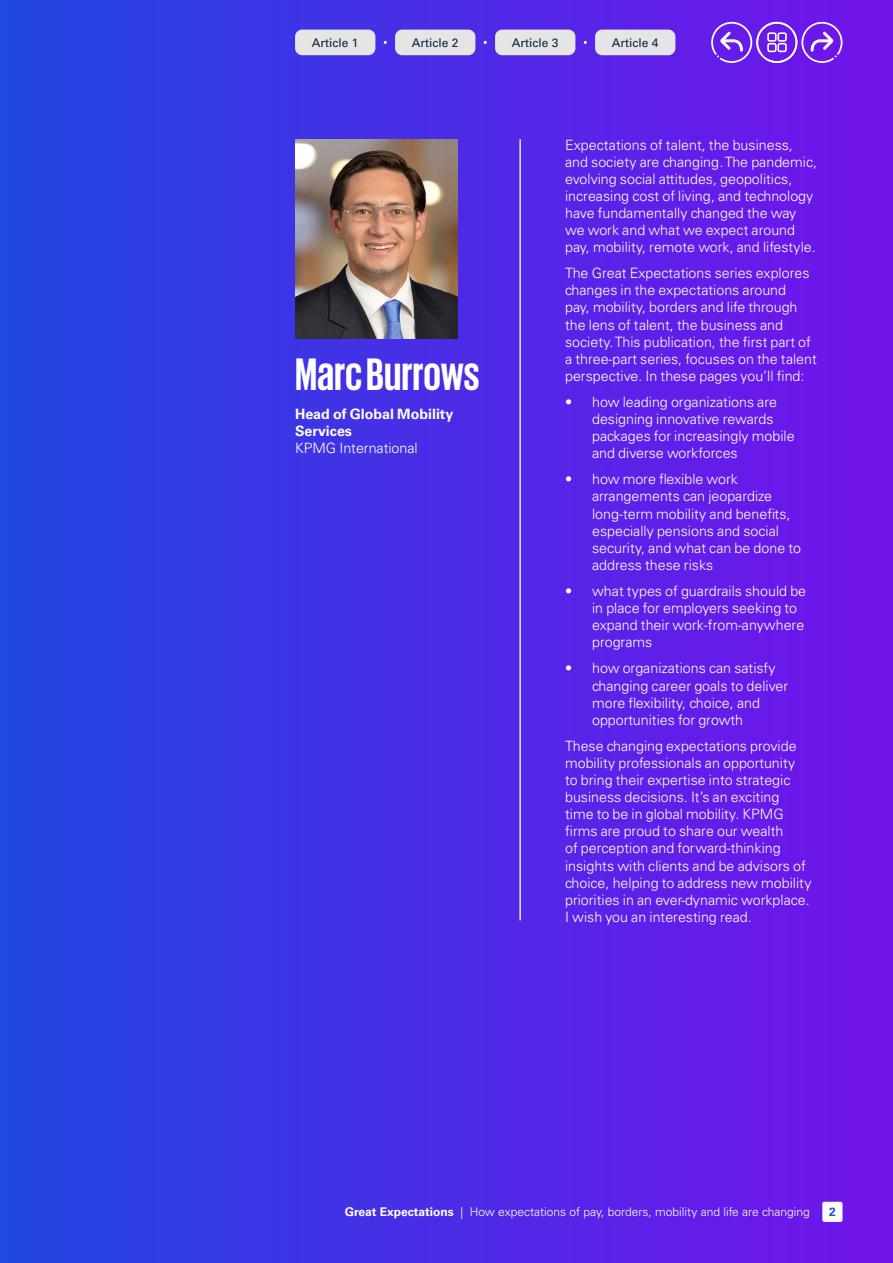
<style>
.page{position:relative;width:893px;height:1263px;background:#fff}
.page>*{position:absolute;margin:0;border:0;box-sizing:border-box;transform-origin:0 0}
.t1{font:700 46.5px "KPMG";color:#fff}
.t2{font:300 14.25px/17.1px "Univers LT Std";color:#fff}
.t3{font:700 14.25px/17.1px "Univers LT Std";color:#fff}
.t4{font:300 12px "Univers LT Std";color:#fff}
.t5{font:12px "Univers LT Std";color:#0c233c}
.t6{font:700 12px "Univers LT Std";color:#1e49e2}
.s1{font-weight:700}
</style>
<div class="page">
<div style="left:0;top:0;width:893px;height:1263px;background:linear-gradient(to right,#2147e2,#7412ea)"></div>
<img style="left:295px;top:139px;width:162px;height:199px">
<hr style="left:519px;top:139px;width:2px;height:781px;background:#e5e5e5">
<div style="left:822px;top:1202px;width:20px;height:20px;background:#fff;border-radius:2px"></div>
<div style="left:296px;top:30px;width:79px;height:24px;background:#e5e5e5;border-radius:6px"></div>
<div style="left:295px;top:30px;width:80px;height:25px;border:2px solid #e5e5e5;border-radius:6px"></div>
<div style="left:396px;top:30px;width:79px;height:24px;background:#e5e5e5;border-radius:6px"></div>
<div style="left:395px;top:30px;width:80px;height:25px;border:2px solid #e5e5e5;border-radius:6px"></div>
<div style="left:496px;top:30px;width:79px;height:24px;background:#e5e5e5;border-radius:6px"></div>
<div style="left:495px;top:30px;width:80px;height:25px;border:2px solid #e5e5e5;border-radius:6px"></div>
<div style="left:596px;top:30px;width:79px;height:24px;background:#e5e5e5;border-radius:6px"></div>
<div style="left:595px;top:30px;width:80px;height:25px;border:2px solid #e5e5e5;border-radius:6px"></div>
<svg style="left:711px;top:22px;width:131px;height:41px"></svg>
<p class="t5" style="left:312px;top:35px;width:48px">Article 1</p>
<p class="t5" style="left:412px;top:35px;width:48px">Article 2</p>
<p class="t5" style="left:512px;top:35px;width:48px">Article 3</p>
<p class="t5" style="left:612px;top:35px;width:48px">Article 4</p>
<h1 class="t1" style="left:295px;top:350px;width:186px">Marc Burrows</h1>
<p class="t3" style="left:295px;top:405px;width:160px">Head of Global Mobility<br>Services</p>
<p class="t2" style="left:295px;top:440px;width:124px">KPMG International</p>
<p class="t2" style="left:565px;top:136px;width:253px">Expectations of talent, the business, and society are changing. The pandemic, evolving social attitudes, geopolitics, increasing cost of living, and technology have fundamentally changed the way we work and what we expect around pay, mobility, remote work, and lifestyle.</p>
<p class="t2" style="left:565px;top:265px;width:253px">The Great Expectations series explores changes in the expectations around<br>pay, mobility, borders and life through the lens of talent, the business and society. This publication, the first part of a three-part series, focuses on the talent perspective. In these pages you’ll find:</p>
<p class="t2" style="left:592px;top:393px;width:204px;text-indent:-27px">• how leading organizations are designing innovative rewards packages for increasingly mobile and diverse workforces</p>
<p class="t2" style="left:592px;top:471px;width:211px;text-indent:-27px">• how more flexible work arrangements can jeopardize long-term mobility and benefits, especially pensions and social security, and what can be done to address these risks</p>
<p class="t2" style="left:592px;top:582px;width:216px;text-indent:-27px">• what types of guardrails should be in place for employers seeking to expand their work-from-anywhere programs</p>
<p class="t2" style="left:592px;top:660px;width:198px;text-indent:-27px">• how organizations can satisfy changing career goals to deliver more flexibility, choice, and opportunities for growth</p>
<p class="t2" style="left:565px;top:737px;width:248px">These changing expectations provide mobility professionals an opportunity<br>to bring their expertise into strategic business decisions. It’s an exciting<br>time to be in global mobility. KPMG firms are proud to share our wealth<br>of perception and forward-thinking insights with clients and be advisors of choice, helping to address new mobility priorities in an ever-dynamic workplace.<br>I wish you an interesting read.</p>
<p class="t4" style="left:345px;top:1205px;width:466px"><span class="s1">Great Expectations</span> | How expectations of pay, borders, mobility and life are changing</p>
<p class="t6" style="left:829px;top:1205px;width:8px">2</p>
</div>
